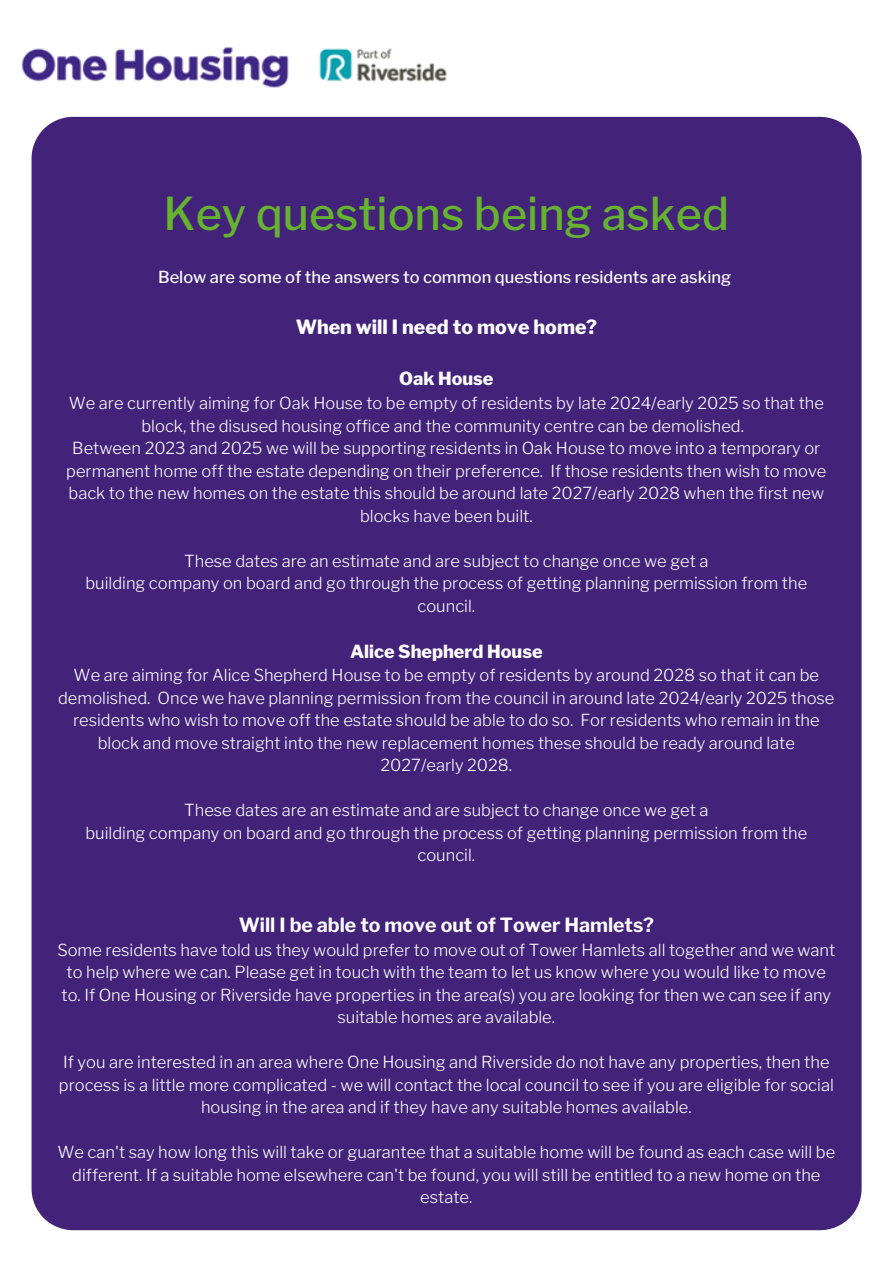
<style>
.page{position:relative;width:893px;height:1264px;background:#fff}
.page>*{position:absolute;margin:0;border:0;box-sizing:border-box;transform-origin:0 0}
.t1{font:500 45px "Libre Franklin";color:#65b32e}
.t2{font:700 19.5px "Libre Franklin";color:#fdfdfd}
.t3{font:800 19.5px "Libre Franklin";color:#fdfdfd}
.t4{font:800 18px "Libre Franklin";color:#fdfdfd}
.t5{font:300 16.5px/22.5px "Libre Franklin";color:#fdfdfd;text-align:center}
.t6{font:500 16.5px "Libre Franklin";color:#fdfdfd}
</style>
<div class="page">
<img style="left:21px;top:47px;width:443px;height:70px">
<div style="left:32px;top:117px;width:829px;height:1113px;background:#43237a"></div>
<h1 class="t1" style="left:163px;top:187px;width:567px">Key questions being asked</h1>
<p class="t6" style="left:158px;top:267px;width:574px">Below are some of the answers to common questions residents are asking</p>
<p class="t3" style="left:295px;top:315px;width:303px">When will I need to move home?</p>
<p class="t4" style="left:399px;top:368px;width:96px">Oak House</p>
<p class="t5" style="left:66px;top:392px;width:761px">We are currently aiming for Oak House to be empty of residents by late 2024/early 2025 so that the block, the disused housing office and the community centre can be demolished.<br>Between 2023 and 2025 we will be supporting residents in Oak House to move into a temporary or permanent home off the estate depending on their preference. If those residents then wish to move back to the new homes on the estate this should be around late 2027/early 2028 when the first new blocks have been built.</p>
<p class="t5" style="left:85px;top:549px;width:723px">These dates are an estimate and are subject to change once we get a<br>building company on board and go through the process of getting planning permission from the council.</p>
<p class="t4" style="left:350px;top:640px;width:194px">Alice Shepherd House</p>
<p class="t5" style="left:58px;top:664px;width:777px">We are aiming for Alice Shepherd House to be empty of residents by around 2028 so that it can be demolished. Once we have planning permission from the council in around late 2024/early 2025 those residents who wish to move off the estate should be able to do so. For residents who remain in the block and move straight into the new replacement homes these should be ready around late 2027/early 2028.</p>
<p class="t5" style="left:85px;top:799px;width:723px">These dates are an estimate and are subject to change once we get a<br>building company on board and go through the process of getting planning permission from the council.</p>
<p class="t2" style="left:239px;top:913px;width:416px">Will I be able to move out of Tower Hamlets?</p>
<p class="t5" style="left:57px;top:938px;width:779px">Some residents have told us they would prefer to move out of Tower Hamlets all together and we want to help where we can. Please get in touch with the team to let us know where you would like to move to. If One Housing or Riverside have properties in the area(s) you are looking for then we can see if any suitable homes are available.</p>
<p class="t5" style="left:59px;top:1050px;width:776px">If you are interested in an area where One Housing and Riverside do not have any properties, then the process is a little more complicated - we will contact the local council to see if you are eligible for social housing in the area and if they have any suitable homes available.</p>
<p class="t5" style="left:57px;top:1140px;width:779px">We can't say how long this will take or guarantee that a suitable home will be found as each case will be different. If a suitable home elsewhere can't be found, you will still be entitled to a new home on the estate.</p>
</div>
